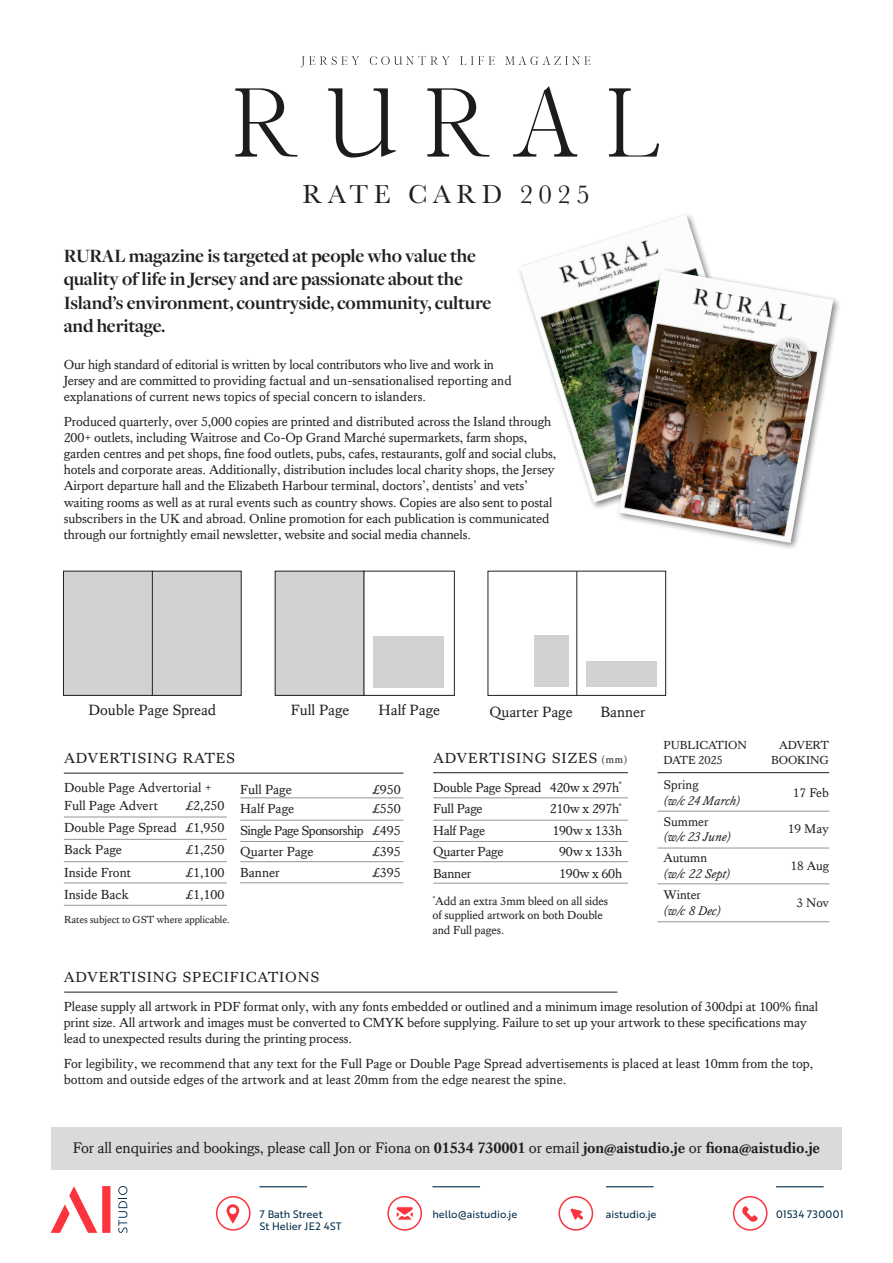
<style>
.page{position:relative;width:893px;height:1263px;background:#fff}
.page>*{position:absolute;margin:0;border:0;box-sizing:border-box;transform-origin:0 0}
.t1{font:27px "Baskerville";letter-spacing:.2em;color:#231f20}
.t2{font:700 19.5px/23.4px "Freight Disp Pro";letter-spacing:-.01em;color:#231f20}
.t3{font:15.75px "Kings Caslon";letter-spacing:-.01em;color:#231f20}
.t4{font:15.3px "Kings Caslon";color:#231f20}
.t5{font:15px "Kings Caslon";letter-spacing:.05em;color:#231f20}
.t6{font:13.5px/16.2px "Kings Caslon";letter-spacing:-.01em;color:#231f20}
.t7{font:13.5px "Kings Caslon";letter-spacing:-.04em;color:#231f20}
.t8{font:italic 12.9px/15.5px "Kings Caslon";color:#231f20}
.t9{font:12.9px "Kings Caslon";color:#231f20}
.t10{font:12px/14.4px "Kings Caslon";letter-spacing:-.01em;color:#231f20}
.t11{font:10.5px "Brother 1816 Regular";color:#002b49}
.t12{font:10.5px "Kings Caslon";letter-spacing:-.01em;color:#231f20}
.t13{font:10.5px "Brother 1816 Regular";letter-spacing:.04em;color:#002b49}
.s1{font-size:10.5px}
.s2{font-style:normal}
.s3{font-weight:700}
</style>
<div class="page">
<div style="left:51px;top:1127px;width:791px;height:42px;background:#dadada"></div>
<svg style="left:235px;top:88px;width:62px;height:69px"></svg>
<svg style="left:328px;top:87px;width:331px;height:70px"></svg>
<svg style="left:301px;top:56px;width:289px;height:11px"></svg>
<svg style="left:51px;top:1186px;width:59px;height:47px"></svg>
<svg style="left:118px;top:1186px;width:9px;height:47px"></svg>
<svg style="left:226px;top:1204px;width:13px;height:19px"></svg>
<svg style="left:396px;top:1206px;width:18px;height:14px"></svg>
<svg style="left:571px;top:1208px;width:12px;height:11px"></svg>
<svg style="left:742px;top:1206px;width:16px;height:16px"></svg>
<div style="left:216px;top:1196px;width:35px;height:35px;border:2px solid #fb333e;border-radius:50%"></div>
<div style="left:387px;top:1196px;width:35px;height:35px;border:2px solid #fb333e;border-radius:50%"></div>
<div style="left:558px;top:1196px;width:35px;height:35px;border:2px solid #fb333e;border-radius:50%"></div>
<div style="left:733px;top:1196px;width:34px;height:35px;border:2px solid #fb333e;border-radius:50%"></div>
<hr style="left:259px;top:1186px;width:48px;height:1px;background:#002b49">
<hr style="left:432px;top:1186px;width:48px;height:1px;background:#002b49">
<hr style="left:606px;top:1186px;width:48px;height:1px;background:#002b49">
<hr style="left:776px;top:1186px;width:48px;height:1px;background:#002b49">
<hr style="left:64px;top:773px;width:339px;height:1px;background:#231f20">
<hr style="left:433px;top:772px;width:195px;height:1px;background:#231f20">
<hr style="left:657px;top:772px;width:172px;height:1px;background:#231f20">
<hr style="left:657px;top:811px;width:172px;height:1px;background:#939598">
<hr style="left:64px;top:861px;width:163px;height:1px;background:#939598">
<hr style="left:240px;top:797px;width:163px;height:1px;background:#939598">
<hr style="left:433px;top:797px;width:195px;height:1px;background:#939598">
<hr style="left:657px;top:921px;width:172px;height:1px;background:#939598">
<hr style="left:64px;top:817px;width:163px;height:1px;background:#939598">
<hr style="left:240px;top:820px;width:163px;height:1px;background:#939598">
<hr style="left:433px;top:820px;width:195px;height:1px;background:#939598">
<hr style="left:657px;top:848px;width:172px;height:1px;background:#939598">
<hr style="left:64px;top:839px;width:163px;height:1px;background:#939598">
<hr style="left:240px;top:841px;width:163px;height:1px;background:#939598">
<hr style="left:433px;top:841px;width:195px;height:1px;background:#939598">
<hr style="left:240px;top:861px;width:163px;height:1px;background:#939598">
<hr style="left:433px;top:861px;width:195px;height:1px;background:#939598">
<hr style="left:657px;top:883px;width:172px;height:1px;background:#939598">
<hr style="left:64px;top:882px;width:163px;height:1px;background:#939598">
<hr style="left:433px;top:883px;width:195px;height:1px;background:#939598">
<hr style="left:64px;top:905px;width:163px;height:1px;background:#939598">
<hr style="left:240px;top:882px;width:163px;height:1px;background:#939598">
<hr style="left:64px;top:992px;width:553px;height:1px;background:#231f20">
<div style="left:275px;top:571px;width:89px;height:124px;background:#d1d2d4"></div>
<div style="left:364px;top:571px;width:91px;height:125px;border:1px solid #231f20"></div>
<div style="left:374px;top:637px;width:70px;height:51px;background:#d1d2d4"></div>
<div style="left:487px;top:571px;width:179px;height:125px;border:1px solid #231f20"></div>
<hr style="left:576px;top:571px;width:1px;height:124px;background:#231f20">
<div style="left:587px;top:661px;width:70px;height:25px;background:#d1d2d4"></div>
<div style="left:534px;top:635px;width:35px;height:51px;background:#d1d2d4"></div>
<div style="left:63px;top:571px;width:178px;height:124px;background:#d1d2d4"></div>
<div style="left:63px;top:571px;width:179px;height:125px;border:1px solid #231f20"></div>
<hr style="left:152px;top:571px;width:1px;height:124px;background:#231f20">
<img style="left:520px;top:215px;width:188px;height:288px">
<div style="left:615px;top:266px;width:226px;height:285px;background:#231f20;opacity:.54"></div>
<img style="left:618px;top:270px;width:215px;height:273px">
<p class="t1" style="left:303px;top:177px;width:289px">RATE CARD 2025</p>
<p class="t2" style="left:64px;top:244px;width:429px">RURAL magazine is targeted at people who value the quality of life in Jersey and are passionate about the Island’s environment, countryside, community, culture and heritage.</p>
<p class="t6" style="left:64px;top:356px;width:449px">Our high standard of editorial is written by local contributors who live and work in<br>Jersey and are committed to providing factual and un-sensationalised reporting and explanations of current news topics of special concern to islanders.</p>
<p class="t6" style="left:64px;top:413px;width:494px">Produced quarterly, over 5,000 copies are printed and distributed across the Island through 200+ outlets, including Waitrose and Co-Op Grand Marché supermarkets, farm shops, garden centres and pet shops, fine food outlets, pubs, cafes, restaurants, golf and social clubs, hotels and corporate areas. Additionally, distribution includes local charity shops, the Jersey Airport departure hall and the Elizabeth Harbour terminal, doctors’, dentists’ and vets’ waiting rooms as well as at rural events such as country shows. Copies are also sent to postal subscribers in the UK and abroad. Online promotion for each publication is communicated through our fortnightly email newsletter, website and social media channels.</p>
<p class="t4" style="left:88px;top:701px;width:129px">Double Page Spread</p>
<p class="t4" style="left:291px;top:701px;width:60px">Full Page</p>
<p class="t4" style="left:379px;top:701px;width:63px">Half Page</p>
<p class="t4" style="left:490px;top:703px;width:85px">Quarter Page</p>
<p class="t4" style="left:600px;top:703px;width:47px">Banner</p>
<p class="t5" style="left:64px;top:749px;width:172px">ADVERTISING RATES</p>
<p class="t6" style="left:64px;top:779px;width:149px">Double Page Advertorial +</p>
<p class="t6" style="left:64px;top:797px;width:95px">Full Page Advert</p>
<p class="t6" style="left:186px;top:797px;width:40px">£2,250</p>
<p class="t6" style="left:64px;top:819px;width:162px">Double Page Spread £1,950</p>
<p class="t6" style="left:64px;top:842px;width:60px">Back Page</p>
<p class="t6" style="left:186px;top:842px;width:40px">£1,250</p>
<p class="t6" style="left:64px;top:864px;width:69px">Inside Front</p>
<p class="t6" style="left:186px;top:864px;width:40px">£1,100</p>
<p class="t6" style="left:64px;top:886px;width:66px">Inside Back</p>
<p class="t6" style="left:186px;top:886px;width:40px">£1,100</p>
<p class="t6" style="left:240px;top:781px;width:53px">Full Page</p>
<p class="t6" style="left:373px;top:781px;width:29px">£950</p>
<p class="t6" style="left:240px;top:800px;width:56px">Half Page</p>
<p class="t6" style="left:373px;top:800px;width:29px">£550</p>
<p class="t7" style="left:240px;top:822px;width:162px">Single Page Sponsorship £495</p>
<p class="t6" style="left:240px;top:843px;width:75px">Quarter Page</p>
<p class="t6" style="left:373px;top:843px;width:29px">£395</p>
<p class="t6" style="left:240px;top:865px;width:41px">Banner</p>
<p class="t6" style="left:373px;top:865px;width:29px">£395</p>
<p class="t12" style="left:64px;top:913px;width:167px">Rates subject to GST where applicable.</p>
<p class="t5" style="left:433px;top:749px;width:196px">ADVERTISING SIZES <span class="s1">(mm)</span></p>
<p class="t6" style="left:433px;top:779px;width:191px">Double Page Spread 420w x 297h<sup>*</sup></p>
<p class="t6" style="left:433px;top:801px;width:51px">Full Page</p>
<p class="t6" style="left:550px;top:801px;width:74px">210w x 297h<sup>*</sup></p>
<p class="t6" style="left:433px;top:822px;width:53px">Half Page</p>
<p class="t6" style="left:552px;top:822px;width:71px">190w x 133h</p>
<p class="t6" style="left:433px;top:843px;width:72px">Quarter Page</p>
<p class="t6" style="left:559px;top:843px;width:64px">90w x 133h</p>
<p class="t6" style="left:433px;top:865px;width:40px">Banner</p>
<p class="t6" style="left:559px;top:865px;width:64px">190w x 60h</p>
<p class="t10" style="left:432px;top:893px;width:177px"><sup>*</sup>Add an extra 3mm bleed on all sides of supplied artwork on both Double and Full pages.</p>
<p class="t10" style="left:663px;top:738px;width:85px">PUBLICATION<br>DATE 2025</p>
<p class="t10" style="left:771px;top:738px;width:59px;text-align:right">ADVERT<br>BOOKING</p>
<p class="t8" style="left:663px;top:777px;width:78px"><span class="s2">Spring<br></span>(w/c 24 March)</p>
<p class="t9" style="left:793px;top:785px;width:38px">17 Feb</p>
<p class="t8" style="left:663px;top:814px;width:69px"><span class="s2">Summer </span>(w/c 23 June)</p>
<p class="t9" style="left:788px;top:821px;width:43px">19 May</p>
<p class="t8" style="left:663px;top:850px;width:68px"><span class="s2">Autumn </span>(w/c 22 Sept)</p>
<p class="t9" style="left:790px;top:858px;width:40px">18 Aug</p>
<p class="t8" style="left:663px;top:887px;width:59px"><span class="s2">Winter </span>(w/c 8 Dec)</p>
<p class="t9" style="left:796px;top:895px;width:34px">3 Nov</p>
<p class="t5" style="left:64px;top:968px;width:257px">ADVERTISING SPECIFICATIONS</p>
<p class="t6" style="left:64px;top:998px;width:756px">Please supply all artwork in PDF format only, with any fonts embedded or outlined and a minimum image resolution of 300dpi at 100% final print size. All artwork and images must be converted to CMYK before supplying. Failure to set up your artwork to these specifications may lead to unexpected results during the printing process.</p>
<p class="t6" style="left:64px;top:1055px;width:751px">For legibility, we recommend that any text for the Full Page or Double Page Spread advertisements is placed at least 10mm from the top, bottom and outside edges of the artwork and at least 20mm from the edge nearest the spine.</p>
<p class="t3" style="left:73px;top:1138px;width:749px">For all enquiries and bookings, please call Jon or Fiona on <span class="s3">01534 730001</span> or email <span class="s3">jon@aistudio.je</span> or <span class="s3">fiona@aistudio.je</span></p>
<p class="t11" style="left:260px;top:1206px;width:64px">7 Bath Street</p>
<p class="t11" style="left:260px;top:1218px;width:83px">St Helier JE2 4ST</p>
<p class="t11" style="left:432px;top:1206px;width:86px">hello@aistudio.je</p>
<p class="t11" style="left:606px;top:1206px;width:52px">aistudio.je</p>
<p class="t13" style="left:776px;top:1206px;width:69px">01534 730001</p>
</div>
